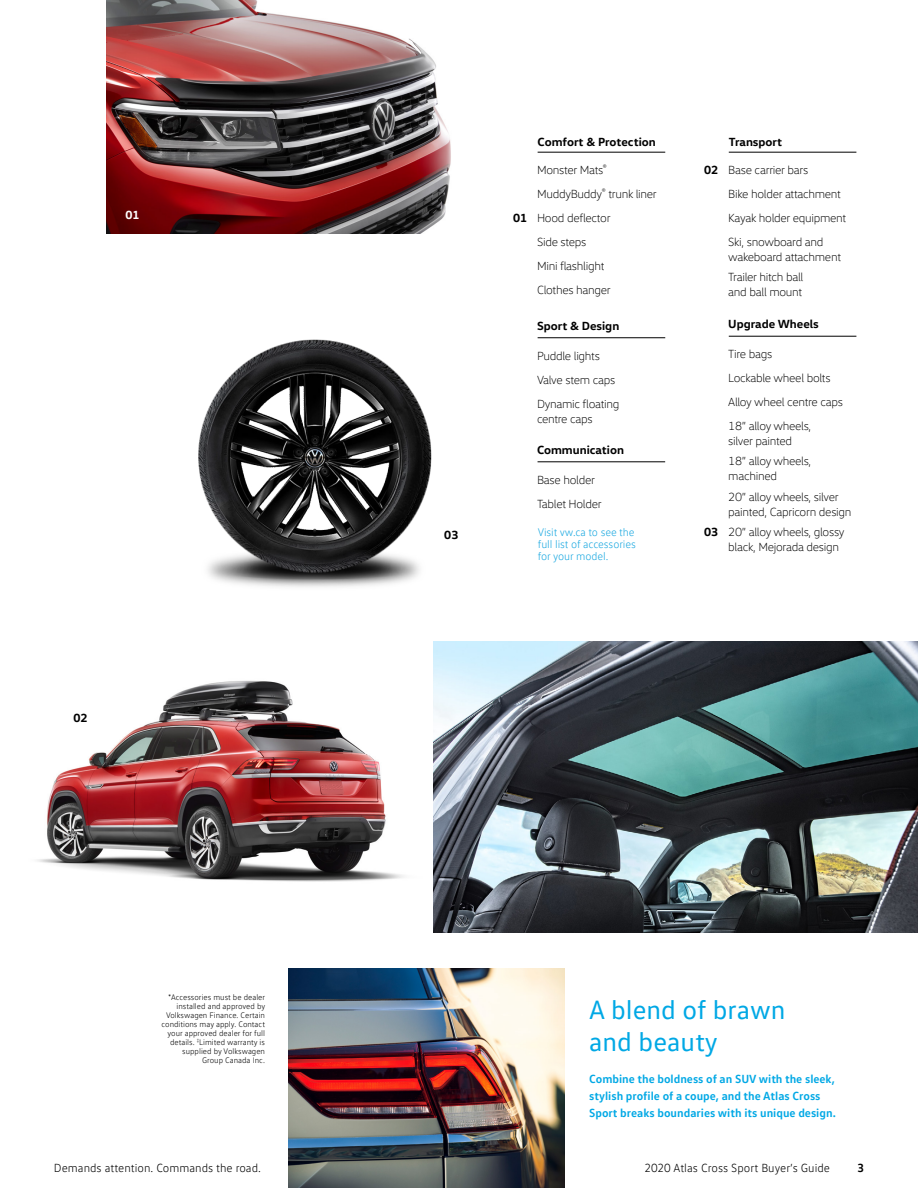
<style>
.page{position:relative;width:918px;height:1188px;background:#fff}
.page>*{position:absolute;margin:0;border:0;box-sizing:border-box;transform-origin:0 0}
.t1{font:27px/32.4px "VW Text";color:#00a8e5}
.t2{font:300 12px/15px "VW Head";letter-spacing:-.025em;color:#000}
.t3{font:700 12px/17px "VW Text";color:#00a8e5}
.t4{font:700 12px "VW Head";color:#000}
.t5{font:300 12px "VW Text";color:#000}
.t6{font:700 12px "VW Head";color:#fff}
.t7{font:700 12px "VW Text";color:#000}
.t8{font:300 11.25px/12px "VW Text";letter-spacing:-.01em;color:#17a7e0;text-align:justify}
.t9{font:300 8.25px/9px "VW Text";color:#000;text-align:right}
</style>
<div class="page">
<img style="left:37px;top:680px;width:367px;height:202px">
<img style="left:198px;top:339px;width:234px;height:248px">
<img style="left:433px;top:641px;width:485px;height:292px">
<img style="left:289px;top:969px;width:275px;height:219px">
<img style="left:107px;top:0;width:344px;height:234px">
<hr style="left:538px;top:152px;width:127px;height:1px;background:#000">
<hr style="left:538px;top:337px;width:127px;height:1px;background:#000">
<hr style="left:729px;top:152px;width:127px;height:1px;background:#000">
<hr style="left:729px;top:336px;width:127px;height:1px;background:#000">
<hr style="left:538px;top:461px;width:127px;height:1px;background:#000">
<p class="t6" style="left:125px;top:207px;width:16px">01</p>
<p class="t4" style="left:73px;top:710px;width:16px">02</p>
<p class="t9" style="left:162px;top:993px;width:105px">*Accessories must be dealer installed and approved by<br>Volkswagen Finance. Certain conditions may apply. Contact your approved dealer for full details. <sup>‡</sup>Limited warranty is supplied by Volkswagen<br>Group Canada Inc.</p>
<p class="t4" style="left:444px;top:527px;width:16px">03</p>
<p class="t4" style="left:513px;top:210px;width:16px">01</p>
<p class="t4" style="left:538px;top:134px;width:120px">Comfort &amp; Protection</p>
<p class="t2" style="left:537px;top:163px;width:71px">Monster Mats<sup>®</sup></p>
<p class="t2" style="left:537px;top:182px;width:121px;line-height:24px">MuddyBuddy<sup>®</sup> trunk liner<br>Hood deflector</p>
<p class="t2" style="left:537px;top:234px;width:51px">Side steps</p>
<p class="t2" style="left:537px;top:258px;width:69px">Mini flashlight</p>
<p class="t2" style="left:537px;top:282px;width:75px">Clothes hanger</p>
<p class="t4" style="left:537px;top:318px;width:84px">Sport &amp; Design</p>
<p class="t2" style="left:537px;top:344px;width:84px;line-height:23.9px">Puddle lights<br>Valve stem caps<br>Dynamic floating</p>
<p class="t2" style="left:537px;top:411px;width:57px">centre caps</p>
<p class="t4" style="left:537px;top:442px;width:89px">Communication</p>
<p class="t2" style="left:537px;top:472px;width:60px">Base holder</p>
<p class="t2" style="left:537px;top:497px;width:66px">Tablet Holder</p>
<p class="t8" style="left:538px;top:526px;width:100px">Visit vw.ca to see the full list of accessories for your model.</p>
<p class="t4" style="left:704px;top:162px;width:16px">02</p>
<p class="t4" style="left:704px;top:524px;width:16px">03</p>
<p class="t4" style="left:729px;top:134px;width:55px">Transport</p>
<p class="t2" style="left:728px;top:163px;width:82px">Base carrier bars</p>
<p class="t2" style="left:728px;top:210px;width:119px">Kayak holder equipment</p>
<p class="t2" style="left:728px;top:186px;width:114px">Bike holder attachment</p>
<p class="t2" style="left:728px;top:234px;width:114px">Ski, snowboard and wakeboard attachment</p>
<p class="t2" style="left:728px;top:269px;width:77px">Trailer hitch ball and ball mount</p>
<p class="t4" style="left:728px;top:317px;width:92px">Upgrade Wheels</p>
<p class="t2" style="left:728px;top:347px;width:46px">Tire bags</p>
<p class="t2" style="left:728px;top:366px;width:116px;line-height:23.9px">Lockable wheel bolts<br>Alloy wheel centre caps</p>
<p class="t2" style="left:728px;top:418px;width:85px">18” alloy wheels, silver painted</p>
<p class="t2" style="left:728px;top:454px;width:85px">18” alloy wheels, machined</p>
<p class="t2" style="left:728px;top:489px;width:125px">20” alloy wheels, silver painted, Capricorn design</p>
<p class="t2" style="left:728px;top:524px;width:118px">20” alloy wheels, glossy black, Mejorada design</p>
<h1 class="t1" style="left:589px;top:993px;width:198px">A blend of brawn and beauty</h1>
<p class="t3" style="left:589px;top:1070px;width:248px">Combine the boldness of an SUV with the sleek, stylish profile of a coupe, and the Atlas Cross<br>Sport breaks boundaries with its unique design.</p>
<p class="t5" style="left:54px;top:1161px;width:208px">Demands attention. Commands the road.</p>
<p class="t5" style="left:644px;top:1161px;width:187px">2020 Atlas Cross Sport Buyer’s Guide</p>
<p class="t7" style="left:857px;top:1160px;width:8px">3</p>
</div>
